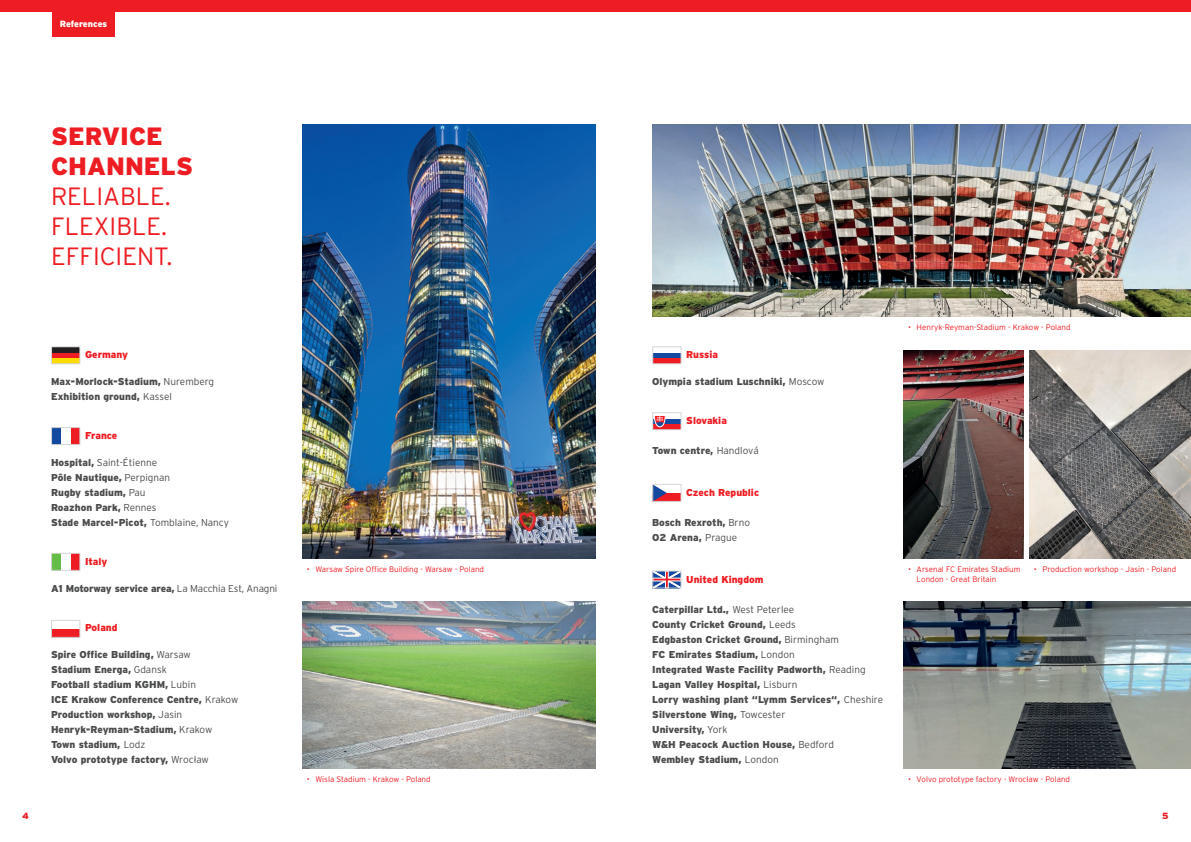
<style>
.page{position:relative;width:1191px;height:842px;background:#fff}
.page>*{position:absolute;margin:0;border:0;box-sizing:border-box;transform-origin:0 0}
.t1{font:300 25px/30px "Interstate";color:#ee1d23}
.t2{font:900 25px/30px "Interstate";color:#ee1d23}
.t3{font:900 10px/15px "Interstate";color:#4b4c4d}
.t4{font:900 10px "Interstate";color:#ee1d23}
.t5{font:900 10px "Interstate";letter-spacing:-.02em;color:#4b4c4d}
.t6{font:900 9px "Interstate";letter-spacing:-.01em;color:#fff}
.t7{font:900 9px "Interstate";color:#ee1d23}
.t8{font:300 8px/9.6px "Interstate";color:#ee1d23}
.s1{font-weight:300}
</style>
<div class="page">
<img style="left:1029px;top:350px;width:162px;height:209px">
<img style="left:904px;top:350px;width:120px;height:209px">
<img style="left:303px;top:601px;width:292px;height:167px">
<img style="left:652px;top:125px;width:539px;height:191px">
<img style="left:303px;top:125px;width:292px;height:434px">
<img style="left:904px;top:601px;width:287px;height:167px">
<div style="left:0;top:0;width:1191px;height:11px;background:#ee1d23"></div>
<div style="left:52px;top:629px;width:28px;height:8px;background:#ee1d23"></div>
<div style="left:51px;top:620px;width:29px;height:18px;border:1px solid #d5d6d8"></div>
<div style="left:70px;top:553px;width:10px;height:17px;background:#ee1d23"></div>
<div style="left:52px;top:553px;width:9px;height:17px;background:#65bc47"></div>
<div style="left:51px;top:553px;width:29px;height:18px;border:1px solid #d5d6d8"></div>
<div style="left:70px;top:428px;width:10px;height:17px;background:#ee1d23"></div>
<div style="left:52px;top:428px;width:9px;height:17px;background:#13499f"></div>
<div style="left:51px;top:427px;width:29px;height:18px;border:1px solid #d5d6d8"></div>
<div style="left:653px;top:424px;width:28px;height:6px;background:#ee1d23"></div>
<div style="left:653px;top:418px;width:28px;height:6px;background:#13499f"></div>
<div style="left:652px;top:412px;width:29px;height:18px;border:1px solid #d5d6d8"></div>
<div style="left:653px;top:358px;width:28px;height:6px;background:#ee1d23"></div>
<div style="left:653px;top:352px;width:28px;height:6px;background:#13499f"></div>
<div style="left:652px;top:346px;width:29px;height:18px;border:1px solid #d5d6d8"></div>
<div style="left:52px;top:358px;width:28px;height:6px;background:#ffdc01"></div>
<div style="left:52px;top:352px;width:28px;height:6px;background:#ee1d23"></div>
<div style="left:52px;top:347px;width:28px;height:5px;background:#231f20"></div>
<div style="left:51px;top:346px;width:29px;height:18px;border:1px solid #d5d6d8"></div>
<svg style="left:654px;top:416px;width:11px;height:11px"></svg>
<div style="left:652px;top:493px;width:29px;height:8px;background:#ee1d23"></div>
<svg style="left:654px;top:486px;width:13px;height:14px"></svg>
<div style="left:652px;top:484px;width:29px;height:18px;border:1px solid #d5d6d8"></div>
<svg style="left:652px;top:570px;width:30px;height:19px"></svg>
<div style="left:652px;top:570px;width:29px;height:18px;border:1px solid #d5d6d8"></div>
<div style="left:52px;top:0;width:63px;height:37px;background:#ee1d23"></div>
<p class="t6" style="left:60px;top:19px;width:49px">References</p>
<h1 class="t2" style="left:51px;top:121px;width:143px">SERVICE<br>CHANNELS</h1>
<h1 class="t1" style="left:51px;top:181px;width:123px">RELIABLE.<br>FLEXIBLE.<br>EFFICIENT.</h1>
<p class="t4" style="left:85px;top:349px;width:45px">Germany</p>
<p class="t3" style="left:51px;top:374px;width:165px">Max-Morlock-Stadium, <span class="s1">Nuremberg<br></span>Exhibition ground, <span class="s1">Kassel</span></p>
<p class="t4" style="left:85px;top:430px;width:34px">France</p>
<p class="t3" style="left:51px;top:455px;width:180px">Hospital, <span class="s1">Saint-Étienne<br></span>Pôle Nautique, <span class="s1">Perpignan<br></span>Rugby stadium, <span class="s1">Pau<br></span>Roazhon Park, <span class="s1">Rennes<br></span>Stade Marcel-Picot, <span class="s1">Tomblaine, Nancy</span></p>
<p class="t4" style="left:85px;top:556px;width:24px">Italy</p>
<p class="t5" style="left:51px;top:583px;width:228px">A1 Motorway service area, <span class="s1">La Macchia Est, Anagni</span></p>
<p class="t4" style="left:85px;top:622px;width:34px">Poland</p>
<p class="t3" style="left:51px;top:647px;width:189px">Spire Office Building, <span class="s1">Warsaw<br></span>Stadium Energa, <span class="s1">Gdansk<br></span>Football stadium KGHM, <span class="s1">Lubin<br></span>ICE Krakow Conference Centre, <span class="s1">Krakow<br></span>Production workshop, <span class="s1">Jasin<br></span>Henryk-Reyman-Stadium, <span class="s1">Krakow<br></span>Town stadium, <span class="s1">Lodz<br></span>Volvo prototype factory, <span class="s1">Wrocław</span></p>
<p class="t8" style="left:307px;top:564px;width:179px">• Warsaw Spire Office Building - Warsaw - Poland</p>
<p class="t8" style="left:307px;top:774px;width:125px">• Wisla Stadium - Krakow - Poland</p>
<p class="t4" style="left:686px;top:349px;width:33px">Russia</p>
<p class="t3" style="left:652px;top:374px;width:174px">Olympia stadium Luschniki, <span class="s1">Moscow</span></p>
<p class="t4" style="left:686px;top:415px;width:42px">Slovakia</p>
<p class="t3" style="left:652px;top:443px;width:108px">Town centre, <span class="s1">Handlová</span></p>
<p class="t4" style="left:686px;top:487px;width:74px">Czech Republic</p>
<p class="t3" style="left:652px;top:515px;width:99px">Bosch Rexroth, <span class="s1">Brno<br></span>O2 Arena, <span class="s1">Prague</span></p>
<p class="t4" style="left:686px;top:574px;width:79px">United Kingdom</p>
<p class="t3" style="left:652px;top:602px;width:232px">Caterpillar Ltd., <span class="s1">West Peterlee<br></span>County Cricket Ground, <span class="s1">Leeds<br></span>Edgbaston Cricket Ground, <span class="s1">Birmingham<br></span>FC Emirates Stadium, <span class="s1">London<br></span>Integrated Waste Facility Padworth, <span class="s1">Reading<br></span>Lagan Valley Hospital, <span class="s1">Lisburn<br></span>Lorry washing plant “Lymm Services“, <span class="s1">Cheshire<br></span>Silverstone Wing, <span class="s1">Towcester<br></span>University, <span class="s1">York<br></span>W&amp;H Peacock Auction House, <span class="s1">Bedford<br></span>Wembley Stadium, <span class="s1">London</span></p>
<p class="t8" style="left:908px;top:322px;width:164px">• Henryk-Reyman-Stadium - Krakow - Poland</p>
<p class="t8" style="left:916px;top:564px;width:105px;text-indent:-9px">• Arsenal FC Emirates Stadium<br>London - Great Britain</p>
<p class="t8" style="left:1034px;top:564px;width:144px">• Production workshop - Jasin - Poland</p>
<p class="t8" style="left:908px;top:774px;width:163px">• Volvo prototype factory - Wrocław - Poland</p>
<p class="t7" style="left:22px;top:811px;width:8px">4</p>
<p class="t7" style="left:1162px;top:811px;width:8px">5</p>
</div>
